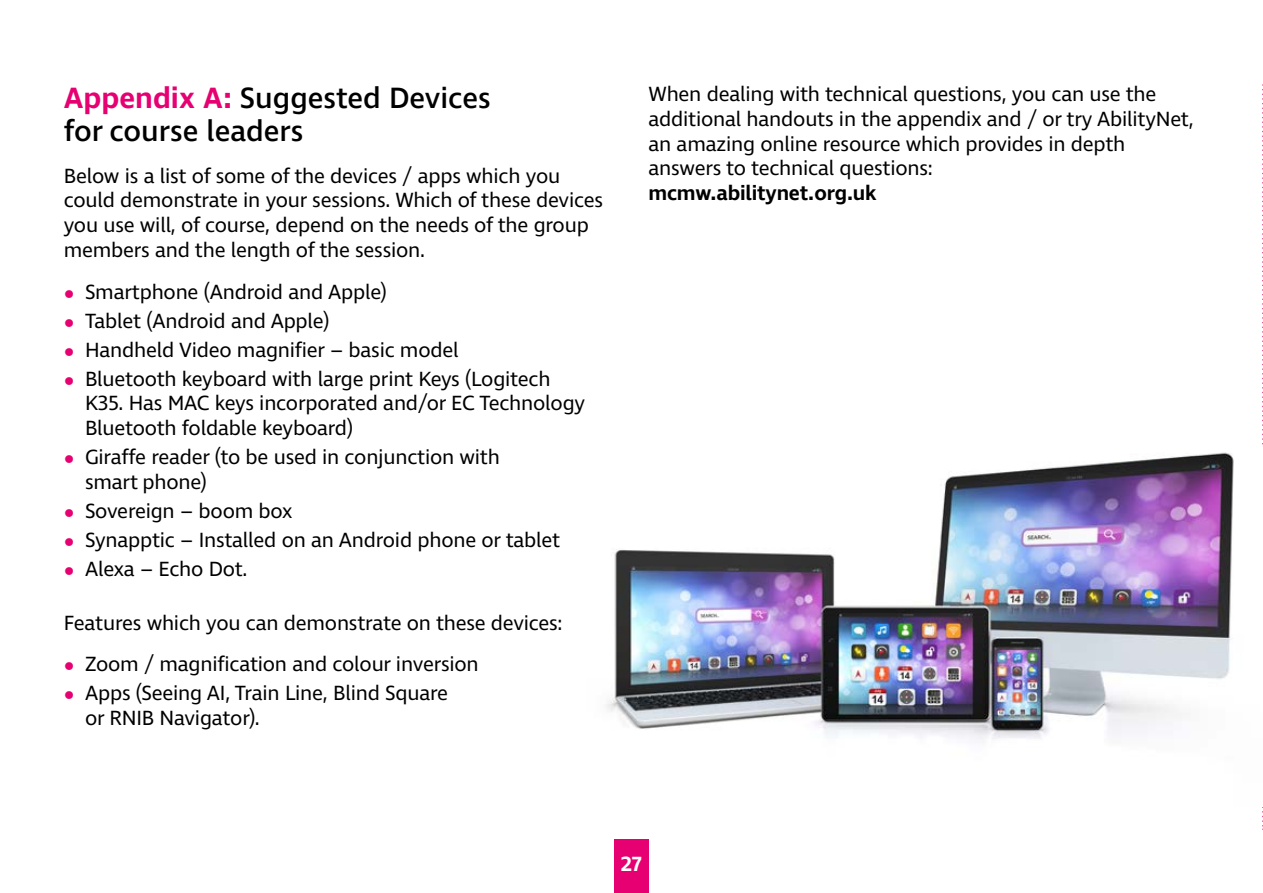
<style>
.page{position:relative;width:1263px;height:893px;background:#fff}
.page>*{position:absolute;margin:0;border:0;box-sizing:border-box;transform-origin:0 0}
.t1{font:500 30px/33px "Ingra";color:#000}
.P-14{font:21px/24.8px "Ingra";letter-spacing:-.01em;color:#000}
.t2{font:600 21px "Ingra";color:#fff}
.s1{font-weight:600;color:#e60071}
.s2{font-weight:700;font-size:27px;color:#e60071}
.s3{font-weight:600}
</style>
<div class="page">
<div style="left:614px;top:840px;width:34px;height:53px;background:#e60071"></div>
<svg style="left:1262px;top:84px;width:1px;height:746px"></svg>
<img style="left:606px;top:446px;width:657px;height:360px">
<h3 class="t1" style="left:64px;top:83px;width:428px"><span class="s1">Appendix A:</span> Suggested Devices for course leaders</h3>
<p class="P-14" style="left:64px;top:164px;width:541px">Below is a list of some of the devices / apps which you could demonstrate in your sessions. Which of these devices you use will, of course, depend on the needs of the group members and the length of the session.</p>
<p class="P-14" style="left:64px;top:280px;width:324px"><span class="s2">•</span> Smartphone (Android and Apple)</p>
<p class="P-14" style="left:64px;top:309px;width:267px"><span class="s2">•</span> Tablet (Android and Apple)</p>
<p class="P-14" style="left:64px;top:338px;width:396px"><span class="s2">•</span> Handheld Video magnifier – basic model</p>
<p class="P-14" style="left:85px;top:367px;width:502px;text-indent:-21px"><span class="s2">•</span> Bluetooth keyboard with large print Keys (Logitech<br>K35. Has MAC keys incorporated and/or EC Technology<br>Bluetooth foldable keyboard)</p>
<p class="P-14" style="left:85px;top:446px;width:416px;text-indent:-21px"><span class="s2">•</span> Giraffe reader (to be used in conjunction with smart phone)</p>
<p class="P-14" style="left:64px;top:500px;width:230px"><span class="s2">•</span> Sovereign – boom box</p>
<p class="P-14" style="left:64px;top:529px;width:498px"><span class="s2">•</span> Synapptic – Installed on an Android phone or tablet</p>
<p class="P-14" style="left:64px;top:558px;width:185px"><span class="s2">•</span> Alexa – Echo Dot.</p>
<p class="P-14" style="left:64px;top:611px;width:500px">Features which you can demonstrate on these devices:</p>
<p class="P-14" style="left:64px;top:653px;width:416px"><span class="s2">•</span> Zoom / magnification and colour inversion</p>
<p class="P-14" style="left:85px;top:682px;width:364px;text-indent:-21px"><span class="s2">•</span> Apps (Seeing AI, Train Line, Blind Square or RNIB Navigator).</p>
<p class="P-14" style="left:648px;top:83px;width:547px">When dealing with technical questions, you can use the additional handouts in the appendix and / or try AbilityNet, an amazing online resource which provides in depth answers to technical questions:<br><span class="s3">mcmw.abilitynet.org.uk</span></p>
<p class="t2" style="left:621px;top:850px;width:23px">27</p>
</div>
